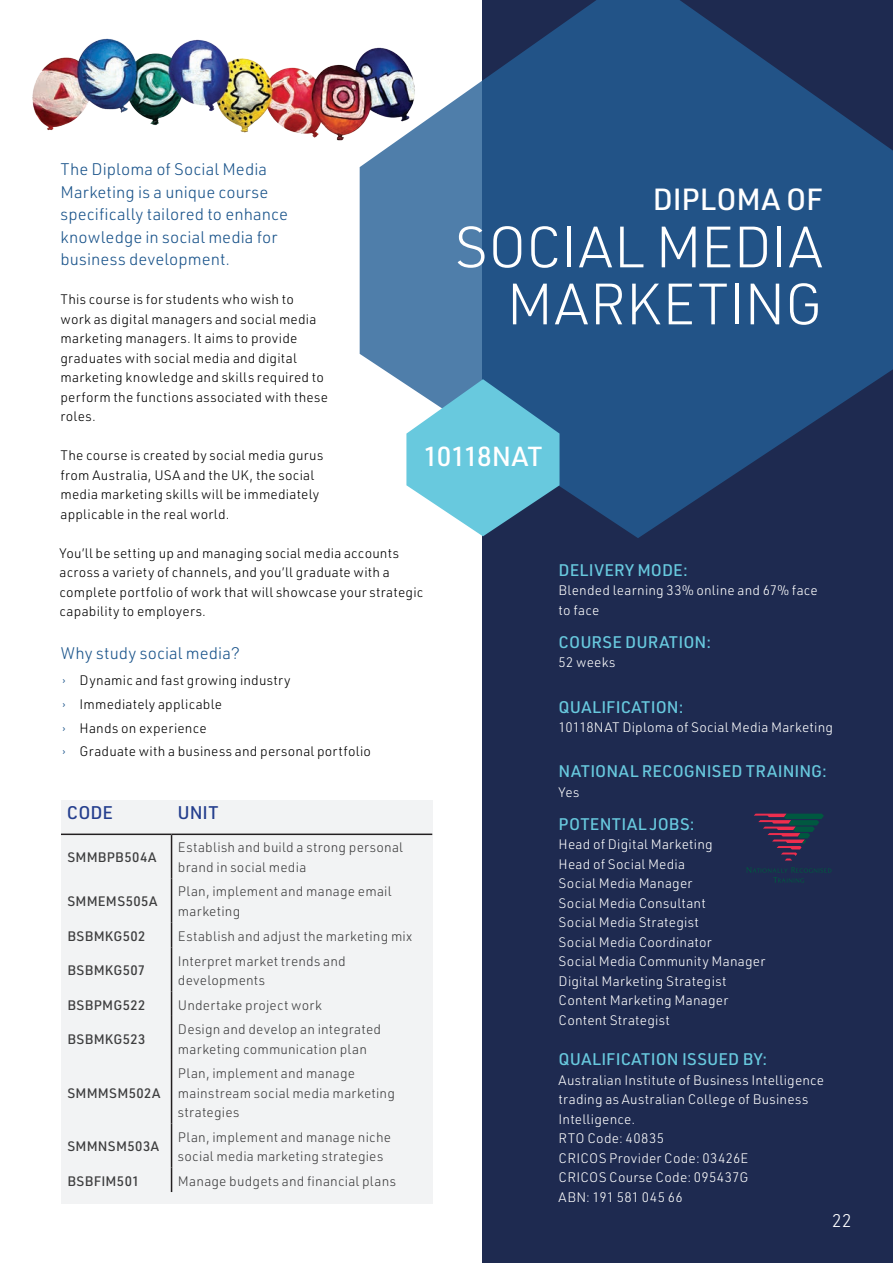
<style>
.page{position:relative;width:893px;height:1263px;background:#fff}
.page>*{position:absolute;margin:0;border:0;box-sizing:border-box;transform-origin:0 0}
.t1{font:300 57px "URWDIN";letter-spacing:.005em;color:#fff}
.t2{font:500 30px "URWDIN";letter-spacing:-.005em;color:#fff}
.t3{font:500 27px "URWDIN";letter-spacing:-.03em;color:#fff}
.Table_Header{font:500 18px "URWDIN";letter-spacing:-.005em;color:#253f8e}
.t4{font:300 18px "URWDIN";color:#fff}
.Body_Intro{font:300 16.5px/22.5px "URWDIN";letter-spacing:.005em;color:#19538a}
.Table_Header-2{font:500 16.5px "URWDIN";letter-spacing:.01em;color:#68c9de}
.Body_Intro-2{font:300 13.5px/19.5px "URWDIN";letter-spacing:.015em;color:#000}
.Table_Header-3{font:300 13.5px/19.5px "URWDIN";letter-spacing:.015em;color:#fff}
.Body_Copy{font:300 13.5px/19.5px "URWDIN";letter-spacing:.015em;color:#3e3e3f}
.Body_Copy-2{font:500 13.5px "URWDIN";letter-spacing:.025em;color:#3e3e3f}
.s1{color:#19538a}
</style>
<div class="page">
<div style="left:483px;top:0;width:410px;height:1263px;background:#1e2a50"></div>
<div style="left:61px;top:800px;width:371px;height:403px;background:#f2f3f4"></div>
<hr style="left:61px;top:833px;width:111px;height:2px;background:#231f20">
<hr style="left:172px;top:833px;width:260px;height:2px;background:#231f20">
<hr style="left:171px;top:835px;width:1px;height:43px;background:#231f20">
<hr style="left:171px;top:878px;width:1px;height:44px;background:#231f20">
<svg style="left:171px;top:922px;width:1px;height:25px"></svg>
<hr style="left:171px;top:947px;width:1px;height:44px;background:#231f20">
<svg style="left:171px;top:991px;width:1px;height:25px"></svg>
<hr style="left:171px;top:1016px;width:1px;height:44px;background:#231f20">
<hr style="left:171px;top:1060px;width:1px;height:63px;background:#231f20">
<hr style="left:171px;top:1123px;width:1px;height:44px;background:#231f20">
<svg style="left:171px;top:1167px;width:1px;height:25px"></svg>
<svg style="left:360px;top:0;width:533px;height:538px;fill:#225387"></svg>
<svg style="left:406px;top:379px;width:153px;height:157px"></svg>
<img style="left:32px;top:19px;width:393px;height:129px">
<svg style="left:754px;top:814px;width:70px;height:46px"></svg>
<svg style="left:746px;top:867px;width:85px;height:16px"></svg>
<p class="Body_Intro" style="left:60px;top:158px;width:229px">The Diploma of Social Media<br>Marketing is a unique course specifically tailored to enhance knowledge in social media for business development.</p>
<p class="Body_Intro-2" style="left:60px;top:289px;width:269px">This course is for students who wish to<br>work as digital managers and social media marketing managers. It aims to provide graduates with social media and digital marketing knowledge and skills required to perform the functions associated with these roles.</p>
<p class="Body_Intro-2" style="left:60px;top:445px;width:264px">The course is created by social media gurus from Australia, USA and the UK, the social media marketing skills will be immediately applicable in the real world.</p>
<p class="t2" style="left:653px;top:180px;width:171px">DIPLOMA OF</p>
<p class="t1" style="left:454px;top:210px;width:369px">SOCIAL MEDIA</p>
<p class="t1" style="left:507px;top:267px;width:317px">MARKETING</p>
<p class="t3" style="left:423px;top:438px;width:121px">10118NAT</p>
<p class="Body_Intro-2" style="left:60px;top:543px;width:365px">You’ll be setting up and managing social media accounts across a variety of channels, and you’ll graduate with a complete portfolio of work that will showcase your strategic capability to employers.</p>
<p class="Body_Intro" style="left:61px;top:642px;width:181px">Why study social media?</p>
<p class="Body_Intro-2" style="left:63px;top:670px;width:230px"><span class="s1">›</span> Dynamic and fast growing industry</p>
<p class="Body_Intro-2" style="left:63px;top:694px;width:161px"><span class="s1">›</span> Immediately applicable</p>
<p class="Body_Intro-2" style="left:63px;top:718px;width:146px"><span class="s1">›</span> Hands on experience</p>
<p class="Body_Intro-2" style="left:63px;top:741px;width:310px"><span class="s1">›</span> Graduate with a business and personal portfolio</p>
<p class="Table_Header" style="left:67px;top:801px;width:47px">CODE</p>
<p class="Table_Header" style="left:178px;top:801px;width:42px">UNIT</p>
<p class="Body_Copy-2" style="left:67px;top:848px;width:90px">SMMBPB504A</p>
<p class="Body_Copy" style="left:178px;top:837px;width:227px">Establish and build a strong personal brand in social media</p>
<p class="Body_Copy-2" style="left:67px;top:892px;width:91px">SMMEMS505A</p>
<p class="Body_Copy" style="left:178px;top:881px;width:215px">Plan, implement and manage email marketing</p>
<p class="Body_Copy-2" style="left:67px;top:927px;width:80px">BSBMKG502</p>
<p class="Body_Copy" style="left:178px;top:926px;width:236px">Establish and adjust the marketing mix</p>
<p class="Body_Copy-2" style="left:67px;top:961px;width:79px">BSBMKG507</p>
<p class="Body_Copy" style="left:178px;top:950px;width:169px">Interpret market trends and developments</p>
<p class="Body_Copy-2" style="left:67px;top:996px;width:80px">BSBPMG522</p>
<p class="Body_Copy" style="left:178px;top:994px;width:145px">Undertake project work</p>
<p class="Body_Copy-2" style="left:67px;top:1030px;width:79px">BSBMKG523</p>
<p class="Body_Copy" style="left:178px;top:1019px;width:205px">Design and develop an integrated marketing communication plan</p>
<p class="Body_Copy-2" style="left:67px;top:1084px;width:95px">SMMMSM502A</p>
<p class="Body_Copy" style="left:178px;top:1063px;width:219px">Plan, implement and manage mainstream social media marketing strategies</p>
<p class="Body_Copy-2" style="left:67px;top:1137px;width:93px">SMMNSM503A</p>
<p class="Body_Copy" style="left:178px;top:1127px;width:215px">Plan, implement and manage niche social media marketing strategies</p>
<p class="Body_Copy-2" style="left:67px;top:1172px;width:74px">BSBFIM501</p>
<p class="Body_Copy" style="left:178px;top:1171px;width:220px">Manage budgets and financial plans</p>
<p class="Table_Header-2" style="left:559px;top:559px;width:131px">DELIVERY MODE:</p>
<p class="Table_Header-3" style="left:559px;top:580px;width:261px">Blended learning 33% online and 67% face to face</p>
<p class="Table_Header-2" style="left:559px;top:631px;width:154px">COURSE DURATION:</p>
<p class="Table_Header-3" style="left:559px;top:652px;width:58px">52 weeks</p>
<p class="Table_Header-2" style="left:559px;top:696px;width:126px">QUALIFICATION:</p>
<p class="Table_Header-3" style="left:559px;top:717px;width:276px">10118NAT Diploma of Social Media Marketing</p>
<p class="Table_Header-2" style="left:559px;top:760px;width:270px">NATIONAL RECOGNISED TRAINING:</p>
<p class="Table_Header-3" style="left:559px;top:782px;width:22px">Yes</p>
<p class="Table_Header-2" style="left:559px;top:813px;width:137px">POTENTIAL JOBS:</p>
<p class="Table_Header-3" style="left:559px;top:834px;width:208px">Head of Digital Marketing<br>Head of Social Media<br>Social Media Manager<br>Social Media Consultant<br>Social Media Strategist<br>Social Media Coordinator<br>Social Media Community Manager<br>Digital Marketing Strategist<br>Content Marketing Manager<br>Content Strategist</p>
<p class="Table_Header-2" style="left:559px;top:1048px;width:210px">QUALIFICATION ISSUED BY:</p>
<p class="Table_Header-3" style="left:559px;top:1070px;width:267px">Australian Institute of Business Intelligence trading as Australian College of Business<br>Intelligence.<br>RTO Code: 40835<br>CRICOS Provider Code: 03426E<br>CRICOS Course Code: 095437G<br>ABN: 191 581 045 66</p>
<p class="t4" style="left:832px;top:1209px;width:21px">22</p>
</div>
